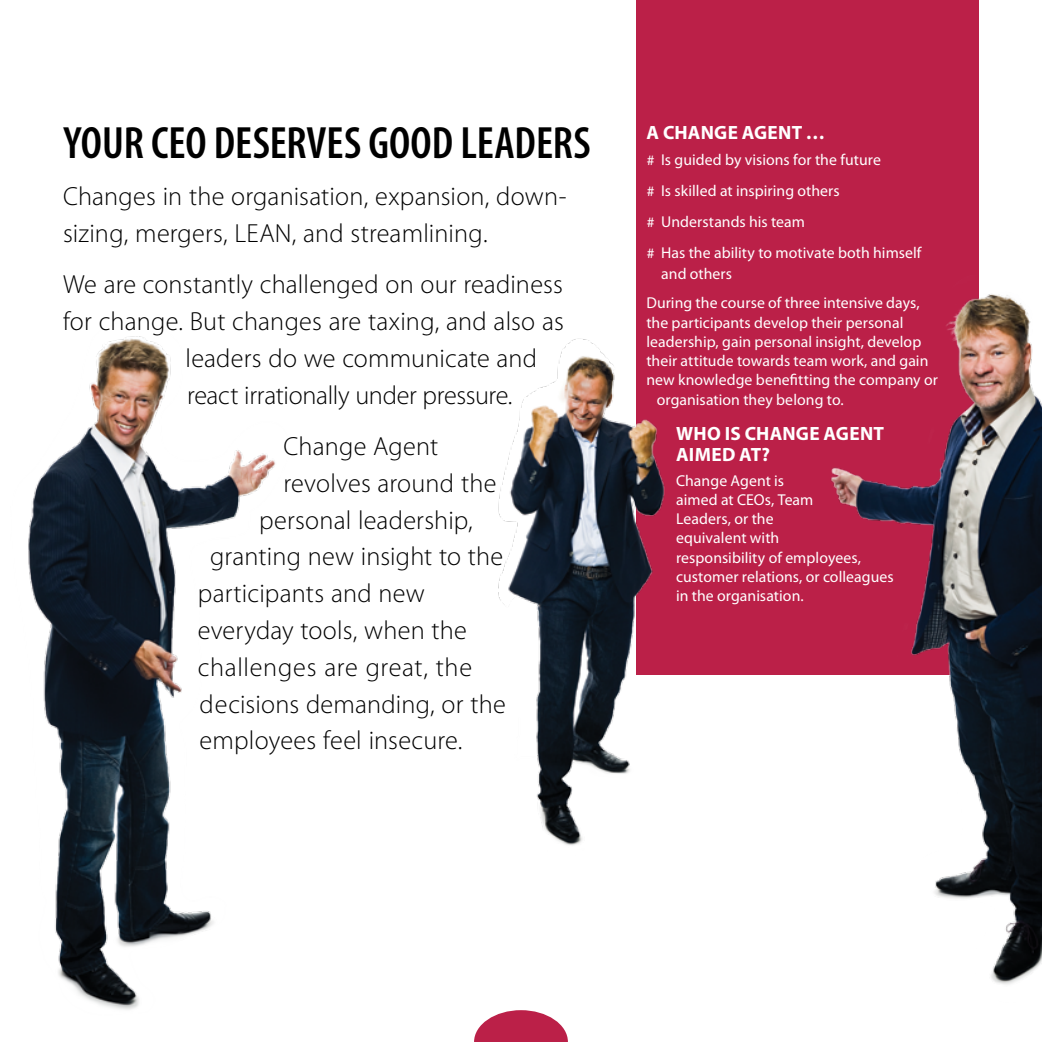
<style>
.page{position:relative;width:1042px;height:1042px;background:#fff}
.page>*{position:absolute;margin:0;border:0;box-sizing:border-box;transform-origin:0 0}
.t1{font:600 condensed 45.5px "Myriad Pro";color:#000}
.t2{font:300 26.25px/36.8px "Myriad Pro";letter-spacing:.005em;color:#000}
.t3{font:300 26.25px "Myriad Pro";letter-spacing:-.015em;color:#000}
.t4{font:300 26.25px "Myriad Pro";letter-spacing:.025em;color:#000}
.t5{font:700 19.25px/21px "Myriad Pro";letter-spacing:.01em;color:#fff}
.t6{font:15.75px/19.2px "Myriad Pro";letter-spacing:.005em;color:#fff}
</style>
<div class="page">
<div style="left:636px;top:0;width:343px;height:675px;background:#bb2048"></div>
<img style="left:28px;top:336px;width:247px;height:674px">
<img style="left:831px;top:294px;width:211px;height:691px">
<img style="left:498px;top:338px;width:167px;height:508px">
<svg style="left:474px;top:1010px;width:94px;height:32px"></svg>
<h1 class="t1" style="left:63px;top:115px;width:529px">YOUR CEO DESERVES GOOD LEADERS</h1>
<h2 class="t2" style="left:63px;top:177px;width:505px">Changes in the organisation, expansion, down&shy;sizing, mergers, LEAN, and streamlining.</h2>
<h2 class="t2" style="left:63px;top:266px;width:501px">We are constantly challenged on our readiness</h2>
<h2 class="t2" style="left:63px;top:303px;width:502px">for change. But changes are taxing, and also as</h2>
<h2 class="t2" style="left:186px;top:339px;width:353px">leaders do we communicate and</h2>
<h2 class="t3" style="left:187px;top:379px;width:327px">react irrationally under pressure.</h2>
<h2 class="t2" style="left:284px;top:428px;width:156px">Change Agent</h2>
<h2 class="t2" style="left:284px;top:464px;width:214px">revolves around the</h2>
<h2 class="t2" style="left:259px;top:501px;width:215px">personal leadership,</h2>
<h2 class="t2" style="left:210px;top:538px;width:295px">granting new insight to the</h2>
<h2 class="t2" style="left:198px;top:575px;width:228px">participants and new</h2>
<h2 class="t2" style="left:198px;top:611px;width:271px">everyday tools, when the</h2>
<h2 class="t4" style="left:198px;top:651px;width:276px">challenges are great, the</h2>
<h2 class="t2" style="left:200px;top:685px;width:308px">decisions demanding, or the</h2>
<h2 class="t2" style="left:200px;top:722px;width:264px">employees feel insecure.</h2>
<p class="t5" style="left:646px;top:122px;width:180px">A CHANGE AGENT …</p>
<p class="t6" style="left:646px;top:144px;width:277px;line-height:31px">Ĥ Is guided by visions for the future<br>Ĥ Is skilled at inspiring others<br>Ĥ Understands his team<br>Ĥ Has the ability to motivate both himself</p>
<p class="t6" style="left:646px;top:259px;width:275px;line-height:29.2px;text-indent:15px">and others<br>During the course of three intensive days,</p>
<p class="t6" style="left:646px;top:312px;width:259px">the participants develop their personal</p>
<p class="t6" style="left:646px;top:332px;width:276px">leadership, gain personal insight, develop</p>
<p class="t6" style="left:646px;top:351px;width:284px">their attitude towards team work, and gain</p>
<p class="t6" style="left:646px;top:370px;width:293px">new knowledge benefitting the company or</p>
<p class="t6" style="left:657px;top:389px;width:188px">organisation they belong to.</p>
<p class="t5" style="left:676px;top:423px;width:209px">WHO IS CHANGE AGENT<br>AIMED AT?</p>
<p class="t6" style="left:676px;top:470px;width:219px">Change Agent is<br>aimed at CEOs, Team<br>Leaders, or the<br>equivalent with<br>responsibility of employees, customer relations, or colleagues in the organisation.</p>
</div>
